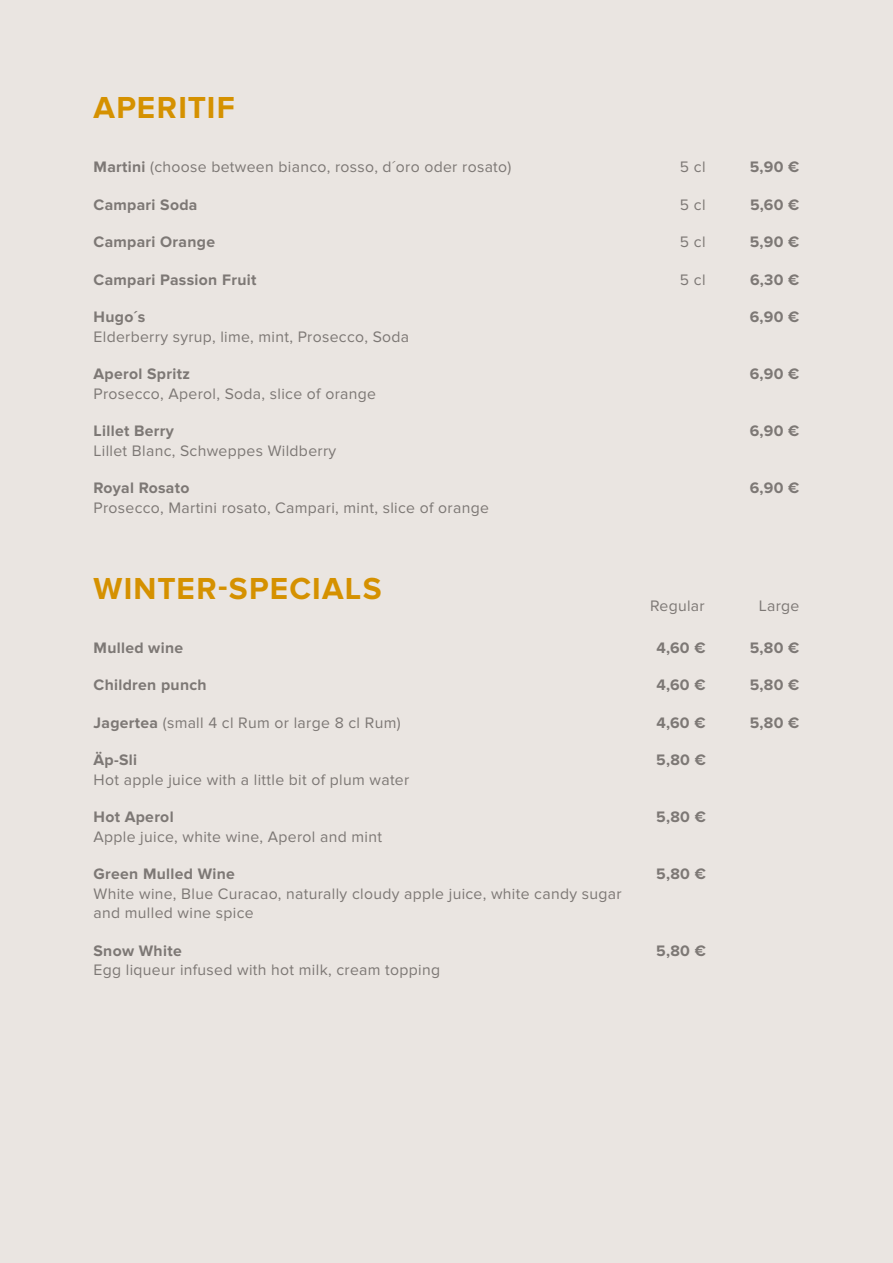
<style>
.page{position:relative;width:893px;height:1263px;background:#eae5e1}
.page>*{position:absolute;margin:0;border:0;box-sizing:border-box;transform-origin:0 0}
.t1{font:700 31.5px "Proxima Nova";letter-spacing:.04em;color:#d59100}
.t2{font:15.75px/19.5px "Proxima Nova";letter-spacing:.02em;color:#7d7875}
.t3{font:700 15.75px "Proxima Nova";letter-spacing:.02em;color:#7d7875}
.s1{font-weight:700}
</style>
<div class="page">
<h1 class="t1" style="left:94px;top:90px;width:143px">APERITIF</h1>
<p class="t2" style="left:94px;top:158px;width:419px"><span class="s1">Martini</span> (choose between bianco, rosso, d´oro oder rosato)</p>
<p class="t2" style="left:680px;top:158px;width:27px">5 cl</p>
<p class="t3" style="left:750px;top:158px;width:51px">5,90 €</p>
<p class="t3" style="left:94px;top:196px;width:105px">Campari Soda</p>
<p class="t2" style="left:680px;top:195px;width:27px">5 cl</p>
<p class="t3" style="left:750px;top:196px;width:51px">5,60 €</p>
<p class="t3" style="left:94px;top:233px;width:123px">Campari Orange</p>
<p class="t2" style="left:680px;top:233px;width:27px">5 cl</p>
<p class="t3" style="left:750px;top:233px;width:51px">5,90 €</p>
<p class="t3" style="left:94px;top:271px;width:164px">Campari Passion Fruit</p>
<p class="t2" style="left:680px;top:270px;width:27px">5 cl</p>
<p class="t3" style="left:750px;top:271px;width:51px">6,30 €</p>
<p class="t3" style="left:94px;top:308px;width:53px">Hugo´s</p>
<p class="t3" style="left:750px;top:308px;width:51px">6,90 €</p>
<p class="t2" style="left:94px;top:327px;width:317px">Elderberry syrup, lime, mint, Prosecco, Soda</p>
<p class="t3" style="left:94px;top:365px;width:98px">Aperol Spritz</p>
<p class="t3" style="left:750px;top:365px;width:51px">6,90 €</p>
<p class="t2" style="left:94px;top:384px;width:284px">Prosecco, Aperol, Soda, slice of orange</p>
<p class="t3" style="left:94px;top:422px;width:82px">Lillet Berry</p>
<p class="t3" style="left:750px;top:422px;width:51px">6,90 €</p>
<p class="t2" style="left:94px;top:441px;width:244px">Lillet Blanc, Schweppes Wildberry</p>
<p class="t3" style="left:94px;top:479px;width:97px">Royal Rosato</p>
<p class="t3" style="left:750px;top:479px;width:51px">6,90 €</p>
<p class="t2" style="left:94px;top:498px;width:397px">Prosecco, Martini rosato, Campari, mint, slice of orange</p>
<h1 class="t1" style="left:94px;top:570px;width:290px">WINTER-SPECIALS</h1>
<p class="t2" style="left:650px;top:596px;width:56px">Regular</p>
<p class="t2" style="left:759px;top:596px;width:42px">Large</p>
<p class="t3" style="left:94px;top:638px;width:91px">Mulled wine</p>
<p class="t3" style="left:656px;top:638px;width:51px">4,60 €</p>
<p class="t3" style="left:750px;top:638px;width:51px">5,80 €</p>
<p class="t3" style="left:94px;top:676px;width:115px">Children punch</p>
<p class="t3" style="left:656px;top:676px;width:51px">4,60 €</p>
<p class="t3" style="left:750px;top:676px;width:51px">5,80 €</p>
<p class="t2" style="left:94px;top:713px;width:309px"><span class="s1">Jagertea</span> (small 4 cl Rum or large 8 cl Rum)</p>
<p class="t3" style="left:656px;top:713px;width:51px">4,60 €</p>
<p class="t3" style="left:750px;top:713px;width:51px">5,80 €</p>
<p class="t3" style="left:94px;top:751px;width:45px">Äp-Sli</p>
<p class="t3" style="left:656px;top:751px;width:51px">5,80 €</p>
<p class="t2" style="left:94px;top:770px;width:317px">Hot apple juice with a little bit of plum water</p>
<p class="t3" style="left:94px;top:808px;width:82px">Hot Aperol</p>
<p class="t3" style="left:656px;top:808px;width:51px">5,80 €</p>
<p class="t2" style="left:94px;top:827px;width:290px">Apple juice, white wine, Aperol and mint</p>
<p class="t3" style="left:94px;top:865px;width:143px">Green Mulled Wine</p>
<p class="t3" style="left:656px;top:865px;width:51px">5,80 €</p>
<p class="t2" style="left:94px;top:884px;width:530px">White wine, Blue Curacao, naturally cloudy apple juice, white candy sugar and mulled wine spice</p>
<p class="t3" style="left:94px;top:941px;width:90px">Snow White</p>
<p class="t3" style="left:656px;top:941px;width:51px">5,80 €</p>
<p class="t2" style="left:94px;top:960px;width:348px">Egg liqueur infused with hot milk, cream topping</p>
</div>
